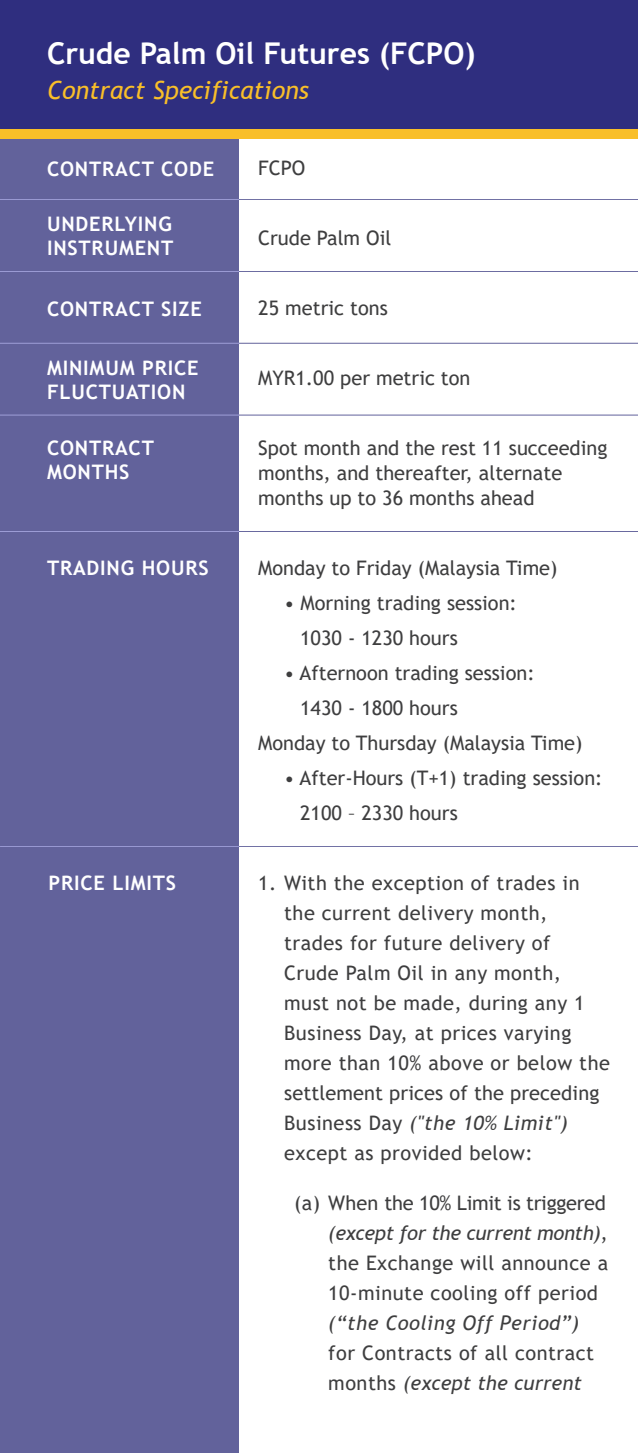
<style>
.page{position:relative;width:638px;height:1453px;background:#fff}
.page>*{position:absolute;margin:0;border:0;box-sizing:border-box;transform-origin:0 0}
.t1{font:700 30px "Trebuchet MS";color:#fff}
.t2{font:italic 25px "Trebuchet MS";color:#f9bf29}
.t3{font:20px/30px "Trebuchet MS";color:#3e3e3f}
.t4{font:20px/30px "Trebuchet MS";letter-spacing:.025em;color:#3e3e3f}
.t5{font:700 20px/24px "Trebuchet MS";letter-spacing:.04em;color:#fff}
.t6{font:italic 20px "Trebuchet MS";letter-spacing:.025em;color:#3e3e3f}
.s1{font-style:italic}
</style>
<div class="page">
<div style="left:0;top:137px;width:238px;height:1316px;background:#62629b"></div>
<div style="left:0;top:0;width:638px;height:133px;background:#2f2e7f"></div>
<div style="left:0;top:130px;width:638px;height:9px;background:#f9bf29"></div>
<hr style="left:0;top:199px;width:638px;height:1px;background:#62629b">
<hr style="left:0;top:271px;width:638px;height:1px;background:#62629b">
<hr style="left:0;top:343px;width:638px;height:1px;background:#62629b">
<hr style="left:0;top:415px;width:638px;height:1px;background:#62629b">
<hr style="left:0;top:531px;width:638px;height:1px;background:#62629b">
<hr style="left:0;top:846px;width:638px;height:1px;background:#62629b">
<h1 class="t1" style="left:47px;top:35px;width:430px">Crude Palm Oil Futures (FCPO)</h1>
<p class="t2" style="left:47px;top:75px;width:263px">Contract Specifications</p>
<p class="t5" style="left:47px;top:157px;width:169px">CONTRACT CODE</p>
<p class="t3" style="left:258px;top:152px;width:49px">FCPO</p>
<p class="t5" style="left:47px;top:212px;width:128px">UNDERLYING<br>INSTRUMENT</p>
<p class="t3" style="left:258px;top:222px;width:135px">Crude Palm Oil</p>
<p class="t5" style="left:47px;top:297px;width:156px">CONTRACT SIZE</p>
<p class="t3" style="left:258px;top:292px;width:131px">25 metric tons</p>
<p class="t5" style="left:47px;top:356px;width:153px">MINIMUM PRICE<br>FLUCTUATION</p>
<p class="t3" style="left:258px;top:362px;width:214px">MYR1.00 per metric ton</p>
<p class="t5" style="left:47px;top:436px;width:108px">CONTRACT<br>MONTHS</p>
<p class="t3" style="left:258px;top:435px;width:351px;line-height:25px">Spot month and the rest 11 succeeding months, and thereafter, alternate months up to 36 months ahead</p>
<p class="t5" style="left:47px;top:556px;width:163px">TRADING HOURS</p>
<p class="t3" style="left:258px;top:552px;width:301px">Monday to Friday (Malaysia Time)</p>
<p class="t3" style="left:300px;top:585px;width:218px;line-height:35px;text-indent:-16px">• Morning trading session:<br>1030 - 1230 hours</p>
<p class="t3" style="left:284px;top:657px;width:252px">• Afternoon trading session:</p>
<p class="t3" style="left:300px;top:692px;width:159px">1430 - 1800 hours</p>
<p class="t3" style="left:258px;top:727px;width:326px">Monday to Thursday (Malaysia Time)</p>
<p class="t3" style="left:300px;top:760px;width:304px;line-height:35px;text-indent:-16px">• After-Hours (T+1) trading session:<br>2100 – 2330 hours</p>
<p class="t5" style="left:49px;top:871px;width:129px">PRICE LIMITS</p>
<p class="t4" style="left:284px;top:867px;width:327px;text-indent:-26px">1. With the exception of trades in the current delivery month, trades for future delivery of<br>Crude Palm Oil in any month, must not be made, during any 1<br>Business Day, at prices varying more than 10% above or below the settlement prices of the preceding<br>Business Day <span class="s1">("the 10% Limit") </span>except as provided below:</p>
<p class="t3" style="left:328px;top:1187px;width:281px;text-align:justify;text-indent:-34px">(a) When the 10% Limit is triggered <span class="s1">(except for the current month)</span>, the Exchange will announce a 10-minute cooling off period</p>
<p class="t6" style="left:328px;top:1310px;width:252px">(“the Cooling Off Period”)</p>
<p class="t4" style="left:328px;top:1337px;width:267px">for Contracts of all contract months <span class="s1">(except the current</span></p>
</div>
